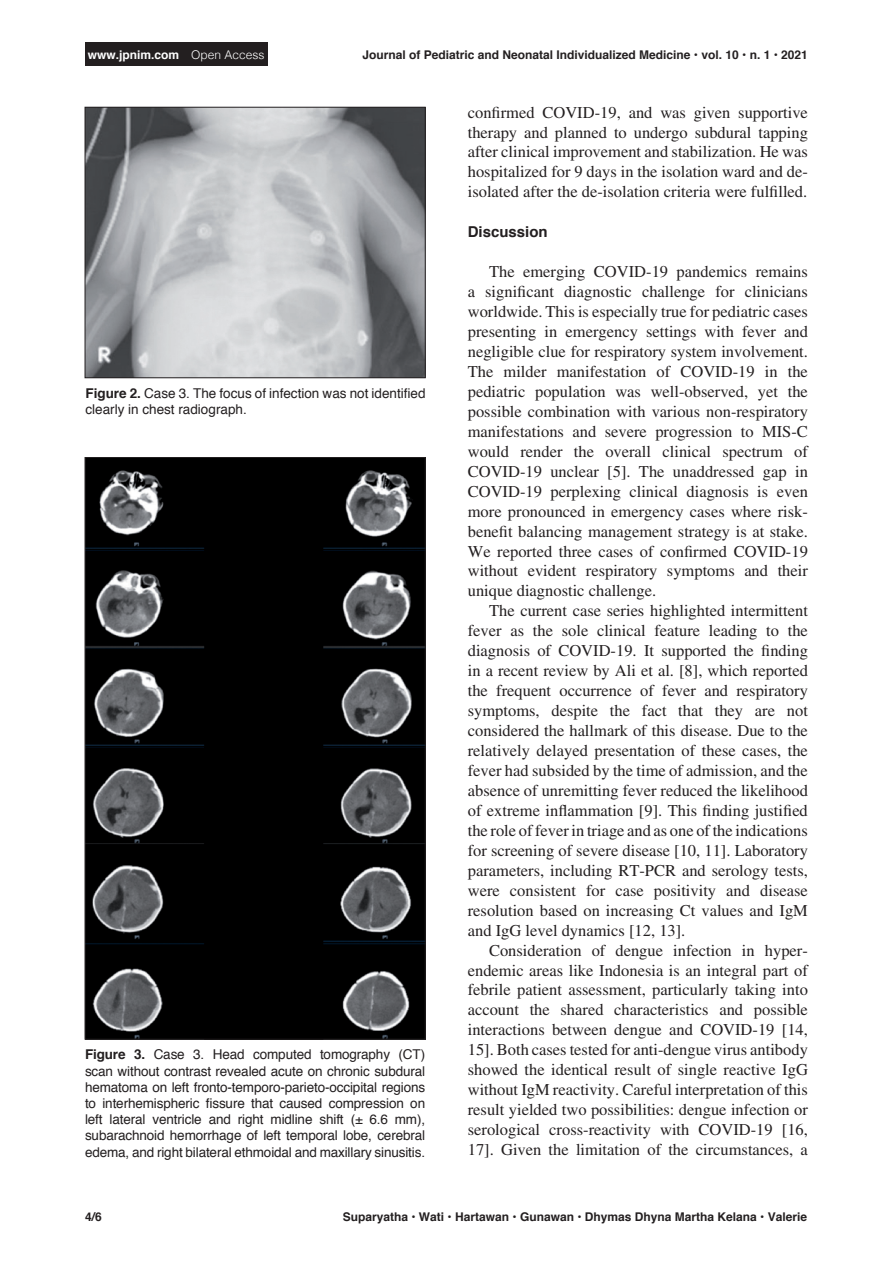
<style>
.page{position:relative;width:893px;height:1263px;background:#fff}
.page>*{position:absolute;margin:0;border:0;box-sizing:border-box;transform-origin:0 0}
.Body1{font:16.5px/20px "Times LT Std";color:#231f20;text-align:justify}
.Heading2{font:700 15px "Helvetica";color:#231f20}
.t1{font:13.5px/16.2px "Helvetica";color:#231f20}
.t2{font:700 12px "Helvetica";color:#231f20}
.t3{font:700 12px "Helvetica";color:#fff}
.s1{font-weight:300}
.s2{font-weight:700}
</style>
<div class="page">
<div style="left:85px;top:43px;width:182px;height:23px;background:#231f20"></div>
<img style="left:87px;top:109px;width:337px;height:267px">
<div style="left:85px;top:107px;width:341px;height:271px;border:1px solid #231f20"></div>
<img style="left:87px;top:459px;width:337px;height:578px">
<p class="t3" style="left:88px;top:45px;width:178px">www.jpnim.com <span class="s1">Open Access</span></p>
<p class="t2" style="left:362px;top:45px;width:447px">Journal of Pediatric and Neonatal Individualized Medicine • vol. 10 • n. 1 • 2021</p>
<p class="t1" style="left:85px;top:386px;width:342px"><span class="s2">Figure 2.</span> Case 3. The focus of infection was not identified clearly in chest radiograph.</p>
<p class="t1" style="left:85px;top:1047px;width:342px;text-align:justify"><span class="s2">Figure 3.</span> Case 3. Head computed tomography (CT) scan without contrast revealed acute on chronic subdural hematoma on left fronto-temporo-parieto-occipital regions to interhemispheric fissure that caused compression on left lateral ventricle and right midline shift (± 6.6 mm), subarachnoid hemorrhage of left temporal lobe, cerebral edema, and right bilateral ethmoidal and maxillary sinusitis.</p>
<p class="Body1" style="left:468px;top:102px;width:342px">confirmed COVID-19, and was given supportive therapy and planned to undergo subdural tapping after clinical improvement and stabilization. He was hospitalized for 9 days in the isolation ward and de&shy;isolated after the de-isolation criteria were fulfilled.</p>
<p class="Heading2" style="left:468px;top:220px;width:82px">Discussion</p>
<p class="Body1" style="left:468px;top:262px;width:342px;text-indent:21px">The emerging COVID-19 pandemics remains a significant diagnostic challenge for clinicians worldwide. This is especially true for pediatric cases presenting in emergency settings with fever and negligible clue for respiratory system involvement.<br>The milder manifestation of COVID-19 in the pediatric population was well-observed, yet the possible combination with various non-respiratory manifestations and severe progression to MIS-C would render the overall clinical spectrum of COVID-19 unclear [5]. The unaddressed gap in COVID-19 perplexing clinical diagnosis is even more pronounced in emergency cases where risk&shy;benefit balancing management strategy is at stake.<br>We reported three cases of confirmed COVID-19 without evident respiratory symptoms and their unique diagnostic challenge.</p>
<p class="Body1" style="left:468px;top:601px;width:342px;text-indent:21px">The current case series highlighted intermittent fever as the sole clinical feature leading to the diagnosis of COVID-19. It supported the finding in a recent review by Ali et al. [8], which reported the frequent occurrence of fever and respiratory symptoms, despite the fact that they are not considered the hallmark of this disease. Due to the relatively delayed presentation of these cases, the fever had subsided by the time of admission, and the absence of unremitting fever reduced the likelihood of extreme inflammation [9]. This finding justified the role of fever in triage and as one of the indications for screening of severe disease [10, 11]. Laboratory parameters, including RT-PCR and serology tests, were consistent for case positivity and disease resolution based on increasing Ct values and IgM and IgG level dynamics [12, 13].</p>
<p class="Body1" style="left:468px;top:940px;width:342px;text-indent:21px">Consideration of dengue infection in hyper&shy;endemic areas like Indonesia is an integral part of febrile patient assessment, particularly taking into account the shared characteristics and possible interactions between dengue and COVID-19 [14, 15]. Both cases tested for anti-dengue virus antibody showed the identical result of single reactive IgG without IgM reactivity. Careful interpretation of this result yielded two possibilities: dengue infection or serological cross-reactivity with COVID-19 [16, 17]. Given the limitation of the circumstances, a</p>
<p class="t2" style="left:85px;top:1207px;width:18px">4/6</p>
<p class="t2" style="left:343px;top:1207px;width:466px">Suparyatha • Wati • Hartawan • Gunawan • Dhymas Dhyna Martha Kelana • Valerie</p>
</div>
